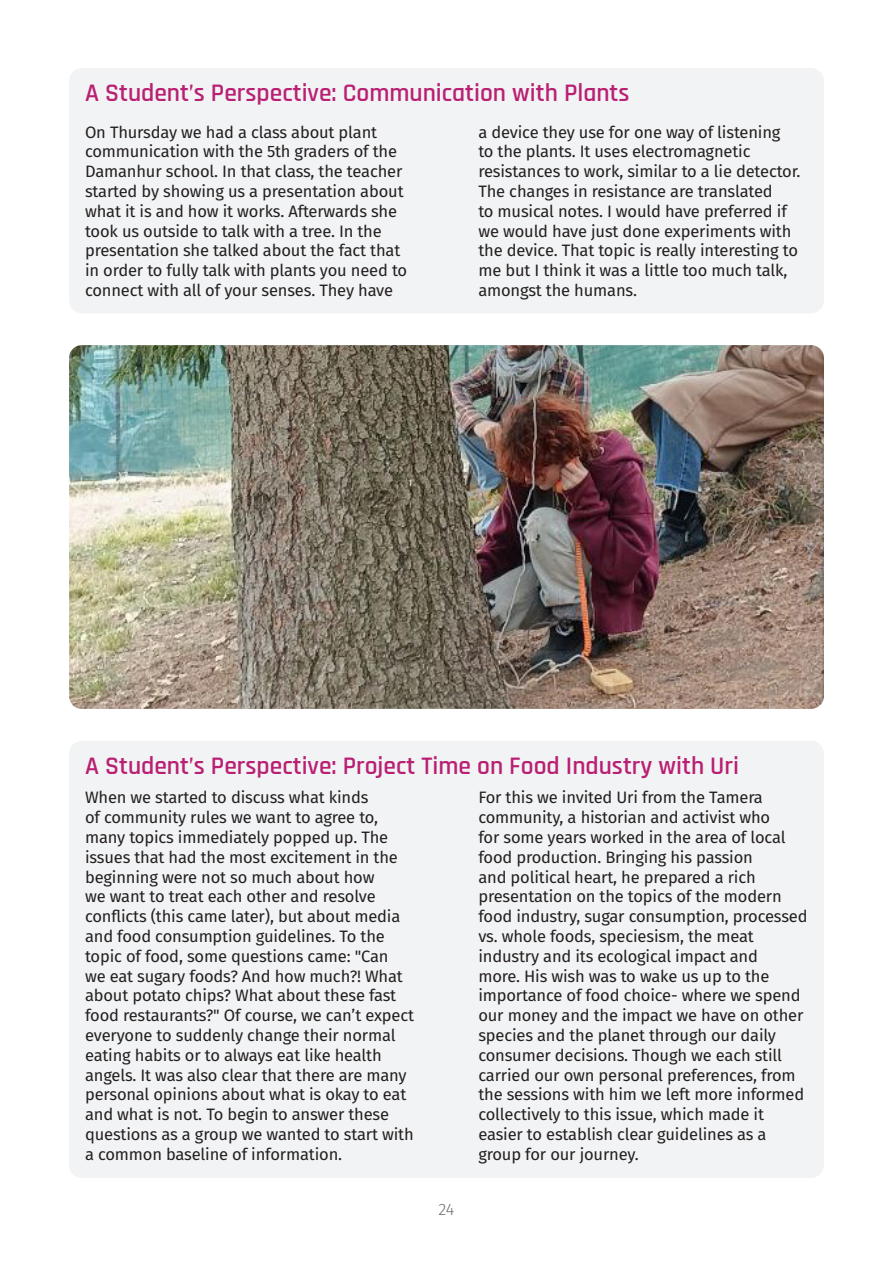
<style>
.page{position:relative;width:893px;height:1263px;background:#fff}
.page>*{position:absolute;margin:0;border:0;box-sizing:border-box;transform-origin:0 0}
.t1{font:600 25.5px "Rajdhani";color:#b92073}
.t2{font:16.5px/19.8px "Fira Sans";letter-spacing:-.01em;color:#231f20}
.t3{font:300 16.5px "Fira Sans";color:#6c6d70}
</style>
<div class="page">
<div style="left:69px;top:741px;width:755px;height:437px;background:#f2f3f4;border-radius:13px"></div>
<div style="left:69px;top:68px;width:755px;height:245px;background:#f2f3f4;border-radius:13px"></div>
<img style="left:69px;top:345px;width:755px;height:364px">
<p class="t1" style="left:85px;top:78px;width:546px">A Student’s Perspective: Communication with Plants</p>
<p class="t2" style="left:85px;top:122px;width:324px">On Thursday we had a class about plant communication with the 5th graders of the Damanhur school. In that class, the teacher started by showing us a presentation about what it is and how it works. Afterwards she took us outside to talk with a tree. In the presentation she talked about the fact that in order to fully talk with plants you need to connect with all of your senses. They have</p>
<p class="t2" style="left:478px;top:122px;width:324px">a device they use for one way of listening<br>to the plants. It uses electromagnetic resistances to work, similar to a lie detector.<br>The changes in resistance are translated<br>to musical notes. I would have preferred if we would have just done experiments with the device. That topic is really interesting to me but I think it was a little too much talk, amongst the humans.</p>
<p class="t1" style="left:85px;top:750px;width:655px">A Student’s Perspective: Project Time on Food Industry with Uri</p>
<p class="t2" style="left:85px;top:787px;width:330px">When we started to discuss what kinds<br>of community rules we want to agree to, many topics immediately popped up. The issues that had the most excitement in the beginning were not so much about how<br>we want to treat each other and resolve conflicts (this came later), but about media and food consumption guidelines. To the topic of food, some questions came: "Can<br>we eat sugary foods? And how much?! What about potato chips? What about these fast food restaurants?" Of course, we can’t expect everyone to suddenly change their normal eating habits or to always eat like health angels. It was also clear that there are many personal opinions about what is okay to eat and what is not. To begin to answer these questions as a group we wanted to start with a common baseline of information.</p>
<p class="t3" style="left:438px;top:1197px;width:18px">24</p>
<p class="t2" style="left:478px;top:787px;width:331px">For this we invited Uri from the Tamera community, a historian and activist who<br>for some years worked in the area of local food production. Bringing his passion<br>and political heart, he prepared a rich presentation on the topics of the modern food industry, sugar consumption, processed vs. whole foods, speciesism, the meat industry and its ecological impact and<br>more. His wish was to wake us up to the importance of food choice- where we spend our money and the impact we have on other species and the planet through our daily consumer decisions. Though we each still carried our own personal preferences, from the sessions with him we left more informed collectively to this issue, which made it easier to establish clear guidelines as a group for our journey.</p>
</div>
